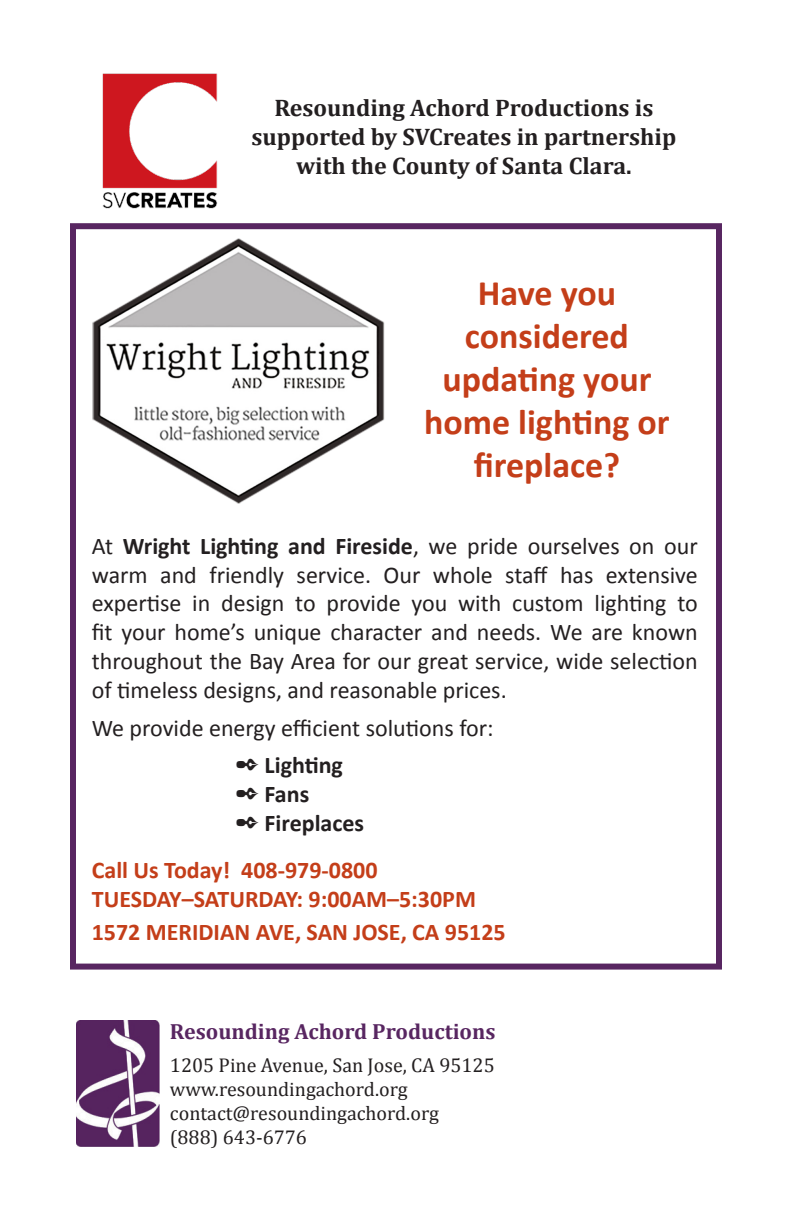
<style>
.page{position:relative;width:792px;height:1224px;background:#fff}
.page>*{position:absolute;margin:0;border:0;box-sizing:border-box;transform-origin:0 0}
.t1{font:700 36px/43.2px "Calibri";color:#c43e19;text-align:center}
.t2{font:24px/28.8px "Calibri";color:#231f20;text-align:justify}
.t3{font:700 24px/28.8px "Cambria";color:#231f20;text-align:center}
.t4{font:700 24px "Calibri";color:#c43e19}
.t5{font:700 24px "Calibri";color:#231f20}
.t6{font:700 22px "Cambria";color:#582661}
.t7{font:20px "Cambria";color:#231f20}
.s1{font-weight:700}
</style>
<div class="page">
<img style="left:76px;top:1020px;width:83px;height:127px">
<div style="left:70px;top:223px;width:652px;height:747px;border:6px solid #582661"></div>
<img style="left:92px;top:238px;width:293px;height:266px">
<img style="left:102px;top:73px;width:116px;height:136px">
<p class="t3" style="left:251px;top:93px;width:427px">Resounding Achord Productions is supported by SVCreates in partnership with the County of Santa Clara.</p>
<p class="t1" style="left:424px;top:269px;width:247px">Have you considered updating your home lighting or fireplace?</p>
<p class="t2" style="left:92px;top:530px;width:608px">At <span class="s1">Wright Lighting and Fireside</span>, we pride ourselves on our warm and friendly service. Our whole staff has extensive expertise in design to provide you with custom lighting to fit your home’s unique character and needs. We are known throughout the Bay Area for our great service, wide selection of timeless designs, and reasonable prices.</p>
<p class="t2" style="left:92px;top:712px;width:403px">We provide energy efficient solutions for:</p>
<p class="t5" style="left:265px;top:751px;width:80px">Lighting</p>
<p class="t5" style="left:265px;top:779px;width:46px">Fans</p>
<p class="t5" style="left:265px;top:808px;width:101px">Fireplaces</p>
<p class="t4" style="left:92px;top:855px;width:287px">Call Us Today! 408-979-0800</p>
<p class="t4" style="left:92px;top:884px;width:386px">TUESDAY–SATURDAY: 9:00AM–5:30PM</p>
<p class="t4" style="left:92px;top:917px;width:415px">1572 MERIDIAN AVE, SAN JOSE, CA 95125</p>
<p class="t6" style="left:170px;top:1018px;width:327px">Resounding Achord Productions</p>
<p class="t7" style="left:170px;top:1053px;width:326px">1205 Pine Avenue, San Jose, CA 95125</p>
<p class="t7" style="left:170px;top:1077px;width:239px">www.resoundingachord.org</p>
<p class="t7" style="left:170px;top:1101px;width:271px">contact@resoundingachord.org</p>
<p class="t7" style="left:170px;top:1125px;width:139px">(888) 643-6776</p>
</div>
